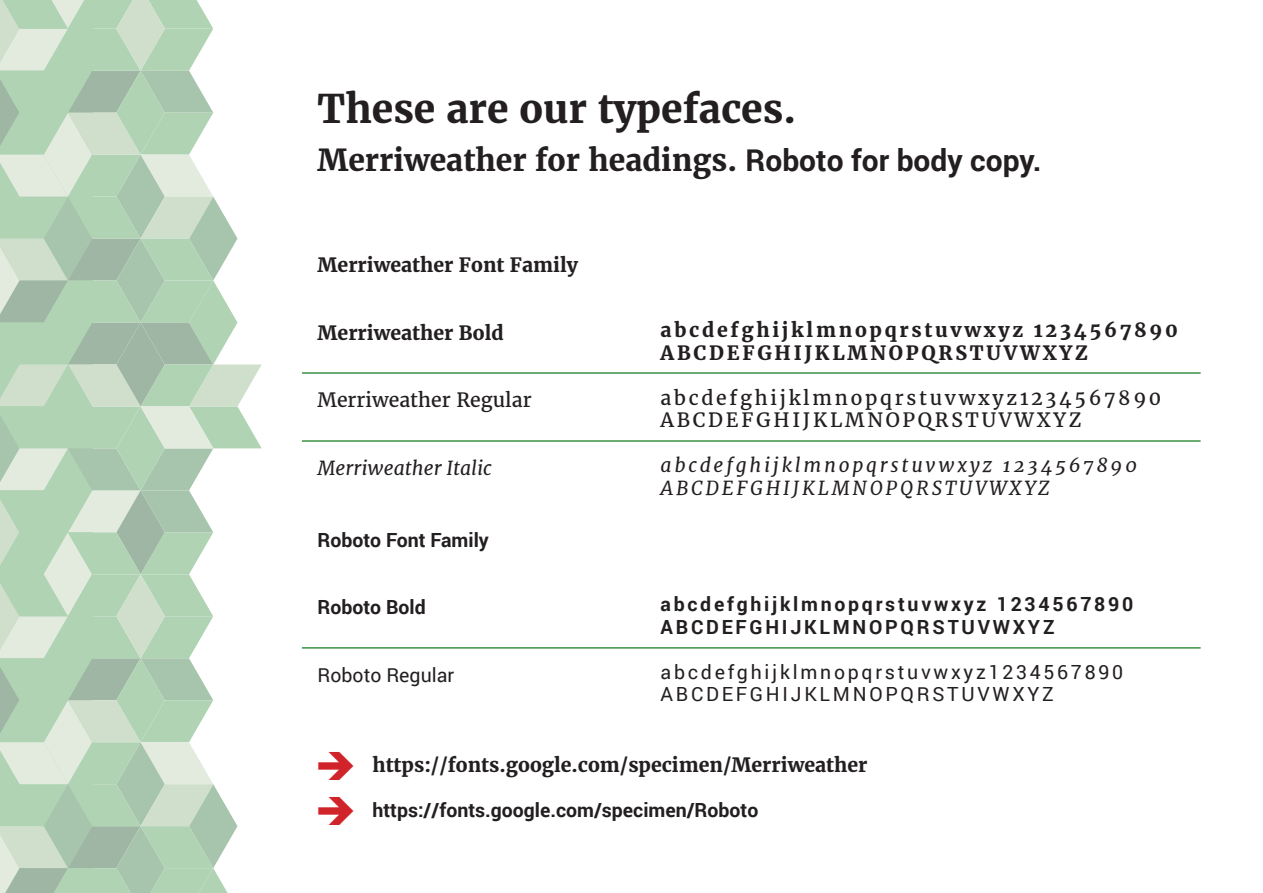
<style>
.page{position:relative;width:1263px;height:893px;background:#fff}
.page>*{position:absolute;margin:0;border:0;box-sizing:border-box;transform-origin:0 0}
.t1{font:700 39px "Merriweather";color:#231f20}
.t2{font:700 30px "Merriweather";color:#231f20}
.t3{font:700 19.5px "Merriweather";color:#231f20}
.t4{font:700 19.5px "Roboto";color:#231f20}
.t5{font:700 19.5px/22.5px "Merriweather";letter-spacing:.14em;color:#231f20}
.t6{font:19.5px/22.5px "Merriweather";letter-spacing:.14em;color:#231f20}
.t7{font:italic 19.5px/22.5px "Merriweather";letter-spacing:.14em;color:#231f20}
.t8{font:700 19.5px/22.5px "Roboto";letter-spacing:.14em;color:#231f20}
.t9{font:19.5px/22.5px "Roboto";letter-spacing:.14em;color:#231f20}
.t10{font:19.5px "Merriweather";color:#231f20}
.t11{font:italic 19.5px "Merriweather";color:#231f20}
.t12{font:19.5px "Roboto";color:#231f20}
.s1{font-family:"Roboto"}
</style>
<div class="page">
<svg style="left:0;top:0;width:262px;height:893px"></svg>
<hr style="left:302px;top:372px;width:898px;height:2px;background:#3a9143">
<hr style="left:302px;top:440px;width:898px;height:2px;background:#3a9143">
<hr style="left:302px;top:647px;width:898px;height:2px;background:#3a9143">
<p class="t1" style="left:317px;top:85px;width:480px">These are our typefaces.</p>
<p class="t2" style="left:317px;top:142px;width:725px">Merriweather for headings. <span class="s1">Roboto for body copy.</span></p>
<p class="t3" style="left:317px;top:253px;width:262px">Merriweather Font Family</p>
<p class="t3" style="left:317px;top:321px;width:188px">Merriweather Bold</p>
<p class="t10" style="left:317px;top:388px;width:216px">Merriweather Regular</p>
<p class="t11" style="left:317px;top:456px;width:176px">Merriweather Italic</p>
<p class="t4" style="left:317px;top:526px;width:173px">Roboto Font Family</p>
<p class="t4" style="left:317px;top:594px;width:110px">Roboto Bold</p>
<p class="t12" style="left:317px;top:661px;width:138px">Roboto Regular</p>
<p class="t5" style="left:660px;top:319px;width:519px">abcdefghijklmnopqrstuvwxyz 1234567890<br>ABCDEFGHIJKLMNOPQRSTUVWXYZ</p>
<p class="t6" style="left:660px;top:386px;width:502px">abcdefghijklmnopqrstuvwxyz1234567890<br>ABCDEFGHIJKLMNOPQRSTUVWXYZ</p>
<p class="t7" style="left:660px;top:454px;width:478px">abcdefghijklmnopqrstuvwxyz 1234567890<br>ABCDEFGHIJKLMNOPQRSTUVWXYZ</p>
<p class="t8" style="left:660px;top:592px;width:474px">abcdefghijklmnopqrstuvwxyz 1234567890<br>ABCDEFGHIJKLMNOPQRSTUVWXYZ</p>
<p class="t9" style="left:660px;top:660px;width:464px">abcdefghijklmnopqrstuvwxyz1234567890<br>ABCDEFGHIJKLMNOPQRSTUVWXYZ</p>
<p class="t3" style="left:372px;top:752px;width:497px">https://fonts.google.com/specimen/Merriweather</p>
<p class="t4" style="left:372px;top:796px;width:387px">https://fonts.google.com/specimen/Roboto</p>
</div>
